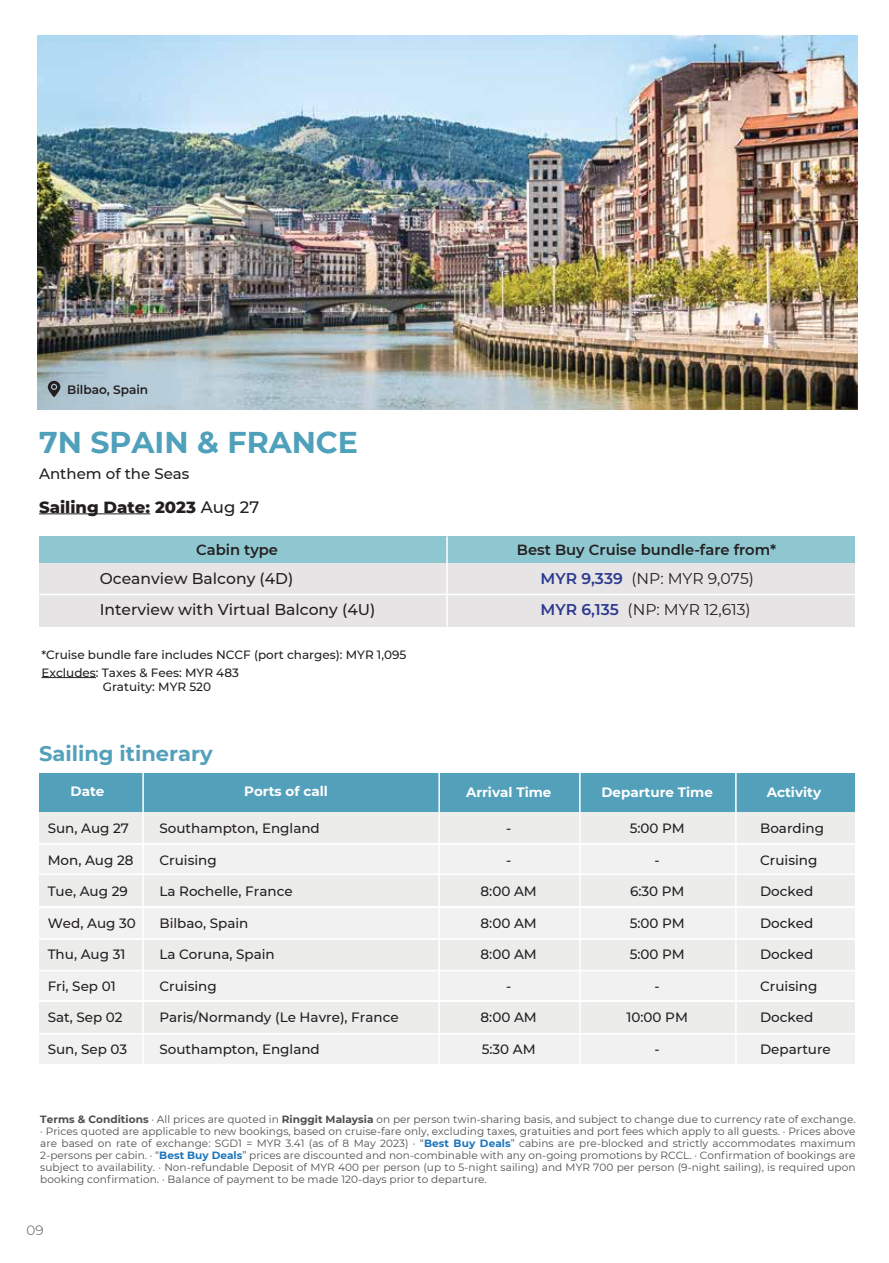
<style>
.page{position:relative;width:889px;height:1263px;background:#fff}
.page>*{position:absolute;margin:0;border:0;box-sizing:border-box;transform-origin:0 0}
.t1{font:700 30px "Montserrat";color:#4fa0ba}
.t2{font:700 21px "Montserrat";color:#53a0bb}
.t3{font:800 16.5px "Montserrat";color:#231f20}
.t4{font:500 15.6px/31px "Montserrat";color:#231f20}
.t5{font:15.6px/31px "Montserrat";color:#231f20}
.t6{font:500 15px "Montserrat";color:#231f20}
.t7{font:600 14.7px "Montserrat";color:#231f20}
.t8{font:500 13.5px "Montserrat";color:#231f20}
.t9{font:700 13.5px "Montserrat";color:#fff}
.t10{font:300 13.5px "Montserrat";color:#4e4e4e}
.t11{font:600 12.15px "Montserrat";color:#231f20}
.t12{font:500 12px/18px "Montserrat";color:#231f20}
.t13{font:10.5px/12px "Montserrat";letter-spacing:.005em;color:#4e4e4e;text-align:justify}
.s1{font-weight:500}
.s2{font-weight:600;color:#2b3990}
.s3{font-weight:700}
.s4{font-weight:700;color:#1c75bc}
</style>
<div class="page">
<img style="left:37px;top:35px;width:820px;height:374px">
<hr style="left:39px;top:513px;width:111px;height:1px;background:#231f20">
<div style="left:39px;top:1002px;width:816px;height:30px;background:#ececeb"></div>
<div style="left:39px;top:1034px;width:816px;height:30px;background:#f2f1f1"></div>
<hr style="left:39px;top:1033px;width:816px;height:2px;background:#fff">
<div style="left:39px;top:939px;width:816px;height:30px;background:#ececeb"></div>
<div style="left:39px;top:970px;width:816px;height:31px;background:#f2f1f1"></div>
<hr style="left:39px;top:970px;width:816px;height:1px;background:#fff">
<hr style="left:39px;top:1000px;width:816px;height:1px;background:#fff">
<hr style="left:39px;top:938px;width:816px;height:2px;background:#fff">
<div style="left:39px;top:876px;width:816px;height:30px;background:#ececeb"></div>
<div style="left:39px;top:907px;width:816px;height:30px;background:#f2f1f1"></div>
<hr style="left:39px;top:906px;width:816px;height:2px;background:#fff">
<div style="left:39px;top:773px;width:816px;height:39px;background:#53a0bb"></div>
<div style="left:39px;top:812px;width:816px;height:31px;background:#ececeb"></div>
<div style="left:39px;top:844px;width:816px;height:30px;background:#f2f1f1"></div>
<hr style="left:39px;top:843px;width:816px;height:2px;background:#fff">
<hr style="left:142px;top:773px;width:2px;height:291px;background:#fff">
<hr style="left:438px;top:773px;width:2px;height:291px;background:#fff">
<hr style="left:735px;top:773px;width:1px;height:291px;background:#fff">
<hr style="left:579px;top:773px;width:1px;height:291px;background:#fff">
<hr style="left:39px;top:873px;width:816px;height:2px;background:#fff">
<hr style="left:41px;top:677px;width:55px;height:1px;background:#231f20">
<div style="left:39px;top:536px;width:816px;height:28px;background:#8fc7d0"></div>
<div style="left:39px;top:563px;width:816px;height:64px;background:#e6e4e4"></div>
<hr style="left:446px;top:536px;width:2px;height:91px;background:#fff">
<hr style="left:39px;top:594px;width:816px;height:1px;background:#fff">
<svg style="left:48px;top:381px;width:12px;height:16px"></svg>
<p class="t11" style="left:67px;top:385px;width:82px">Bilbao, Spain</p>
<h1 class="t1" style="left:39px;top:430px;width:320px">7N SPAIN &amp; FRANCE</h1>
<h3 class="t6" style="left:39px;top:466px;width:152px">Anthem of the Seas</h3>
<h3 class="t3" style="left:39px;top:499px;width:222px">Sailing Date: 2023 <span class="s1">Aug 27</span></h3>
<h3 class="t7" style="left:196px;top:544px;width:83px">Cabin type</h3>
<h3 class="t4" style="left:100px;top:564px;width:277px">Oceanview Balcony (4D)<br>Interview with Virtual Balcony (4U)</h3>
<h3 class="t5" style="left:540px;top:564px;width:215px"><span class="s2">MYR 9,339</span> (NP: MYR 9,075)<br><span class="s2">MYR 6,135</span> (NP: MYR 12,613)</h3>
<h3 class="t7" style="left:517px;top:544px;width:261px">Best Buy Cruise bundle-fare from*</h3>
<p class="t12" style="left:41px;top:646px;width:366px">*Cruise bundle fare includes NCCF (port charges): MYR 1,095<br>Excludes: Taxes &amp; Fees: MYR 483</p>
<p class="t12" style="left:103px;top:678px;width:110px">Gratuity: MYR 520</p>
<h2 class="t2" style="left:39px;top:744px;width:175px">Sailing itinerary</h2>
<p class="t9" style="left:71px;top:785px;width:35px">Date</p>
<p class="t9" style="left:244px;top:785px;width:85px">Ports of call</p>
<p class="t9" style="left:766px;top:786px;width:56px">Activity</p>
<p class="t8" style="left:760px;top:822px;width:65px">Boarding</p>
<p class="t8" style="left:760px;top:853px;width:59px">Cruising</p>
<p class="t8" style="left:760px;top:885px;width:55px">Docked</p>
<p class="t8" style="left:760px;top:916px;width:55px">Docked</p>
<p class="t8" style="left:760px;top:948px;width:55px">Docked</p>
<p class="t8" style="left:760px;top:979px;width:59px">Cruising</p>
<p class="t8" style="left:760px;top:1011px;width:55px">Docked</p>
<p class="t8" style="left:760px;top:1042px;width:72px">Departure</p>
<p class="t9" style="left:466px;top:786px;width:87px">Arrival Time</p>
<p class="t9" style="left:601px;top:786px;width:113px">Departure Time</p>
<p class="t8" style="left:159px;top:822px;width:162px">Southampton, England</p>
<p class="t8" style="left:159px;top:853px;width:59px">Cruising</p>
<p class="t8" style="left:159px;top:885px;width:135px">La Rochelle, France</p>
<p class="t8" style="left:159px;top:916px;width:90px">Bilbao, Spain</p>
<p class="t8" style="left:159px;top:948px;width:117px">La Coruna, Spain</p>
<p class="t8" style="left:159px;top:979px;width:59px">Cruising</p>
<p class="t8" style="left:159px;top:1011px;width:241px">Paris/Normandy (Le Havre), France</p>
<p class="t8" style="left:159px;top:1042px;width:162px">Southampton, England</p>
<p class="t8" style="left:48px;top:822px;width:83px">Sun, Aug 27</p>
<p class="t8" style="left:48px;top:853px;width:87px">Mon, Aug 28</p>
<p class="t8" style="left:48px;top:885px;width:82px">Tue, Aug 29</p>
<p class="t8" style="left:48px;top:916px;width:90px">Wed, Aug 30</p>
<p class="t8" style="left:48px;top:948px;width:79px">Thu, Aug 31</p>
<p class="t8" style="left:48px;top:979px;width:70px">Fri, Sep 01</p>
<p class="t8" style="left:48px;top:1011px;width:76px">Sat, Sep 02</p>
<p class="t8" style="left:48px;top:1042px;width:81px">Sun, Sep 03</p>
<p class="t8" style="left:629px;top:822px;width:57px">5:00 PM</p>
<p class="t8" style="left:654px;top:853px;width:7px">-</p>
<p class="t8" style="left:630px;top:885px;width:56px">6:30 PM</p>
<p class="t8" style="left:629px;top:916px;width:57px">5:00 PM</p>
<p class="t8" style="left:629px;top:948px;width:57px">5:00 PM</p>
<p class="t8" style="left:654px;top:979px;width:7px">-</p>
<p class="t8" style="left:626px;top:1011px;width:63px">10:00 PM</p>
<p class="t8" style="left:654px;top:1042px;width:7px">-</p>
<p class="t8" style="left:506px;top:822px;width:7px">-</p>
<p class="t8" style="left:506px;top:853px;width:7px">-</p>
<p class="t8" style="left:480px;top:885px;width:58px">8:00 AM</p>
<p class="t8" style="left:480px;top:916px;width:58px">8:00 AM</p>
<p class="t8" style="left:480px;top:948px;width:58px">8:00 AM</p>
<p class="t8" style="left:506px;top:979px;width:7px">-</p>
<p class="t8" style="left:480px;top:1011px;width:58px">8:00 AM</p>
<p class="t8" style="left:482px;top:1042px;width:55px">5:30 AM</p>
<p class="t13" style="left:40px;top:1114px;width:816px"><span class="s3">Terms &amp; Conditions</span> · All prices are quoted in <span class="s3">Ringgit Malaysia</span> on per person twin-sharing basis, and subject to change due to currency rate of exchange. · Prices quoted are applicable to new bookings, based on cruise-fare only, excluding taxes, gratuities and port fees which apply to all guests. · Prices above are based on rate of exchange: SGD1 = MYR 3.41 (as of 8 May 2023) · “<span class="s4">Best Buy Deals</span>” cabins are pre-blocked and strictly accommodates maximum 2-persons per cabin. · “<span class="s4">Best Buy Deals</span>” prices are discounted and non-combinable with any on-going promotions by RCCL. · Confirmation of bookings are subject to availability. · Non-refundable Deposit of MYR 400 per person (up to 5-night sailing) and MYR 700 per person (9-night sailing), is required upon booking confirmation. · Balance of payment to be made 120-days prior to departure.</p>
<p class="t10" style="left:26px;top:1222px;width:19px">09</p>
</div>
